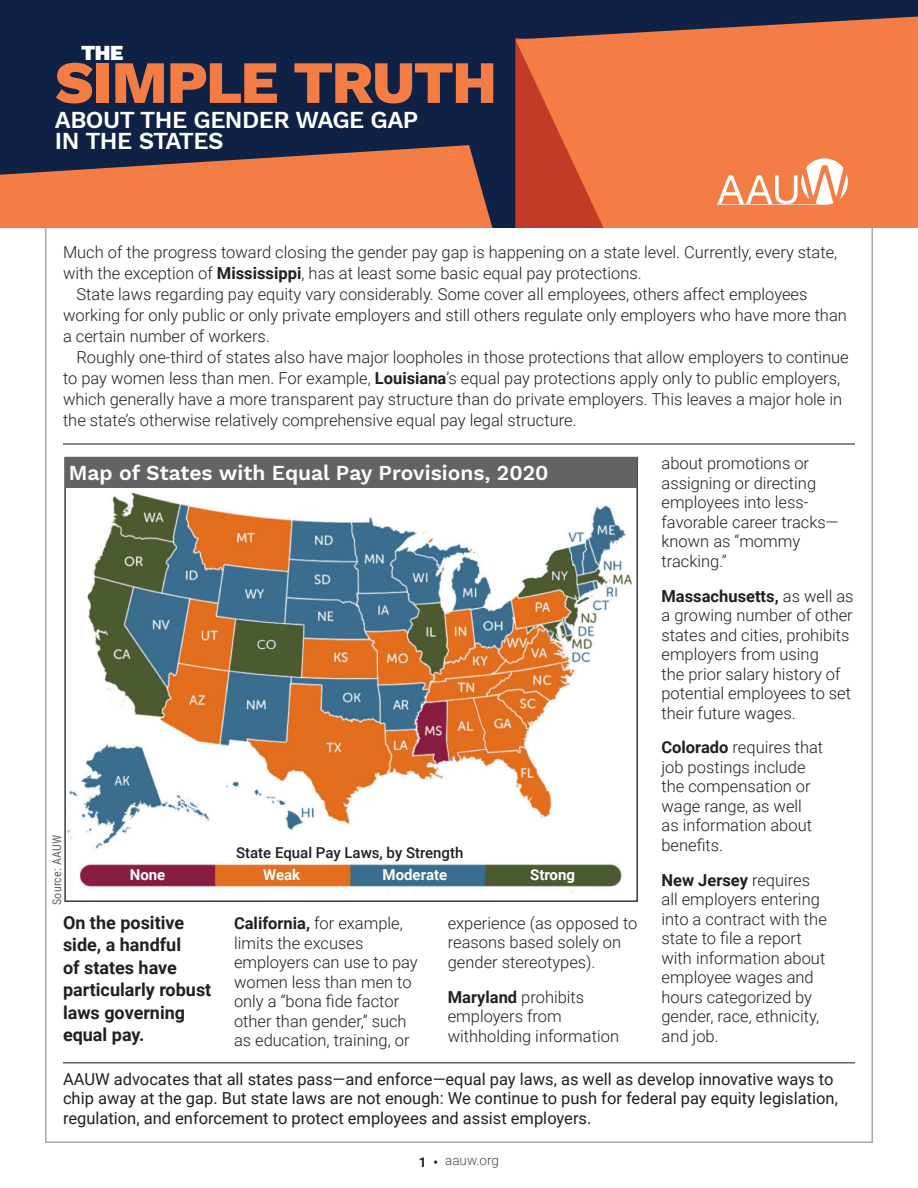
<style>
.page{position:relative;width:918px;height:1188px;background:#fff}
.page>*{position:absolute;margin:0;border:0;box-sizing:border-box;transform-origin:0 0}
.Headline{font:800 60px "Work Sans";letter-spacing:-.02em;color:#f47d46}
.Headline-2{font:600 24px/21px "Work Sans";letter-spacing:-.025em;color:#fff}
.t1{font:600 21px "Work Sans";color:#fff}
.Headline-3{font:900 21px "Work Sans";color:#fff}
.Default{font:700 18px/22.5px "Roboto";color:#231f20}
.Default-2{font:300 16.5px/19.5px "Roboto";color:#231f20}
.Pa1{font:300 16.5px/21px "Roboto";color:#231f20}
.Pa1-2{font:16.5px/19.5px "Roboto";color:#231f20}
.t2{font:500 15px "Roboto";color:#231f20}
.t3{font:700 15px "Roboto";color:#fff}
.t4{font:300 13.5px "Roboto";color:#4b4c4d}
.t5{font:12px "Roboto Condensed";letter-spacing:.015em;color:#636366}
.s1{font-weight:700}
.s2{font-weight:700;color:#231f20}
.s3{font-size:16.5px;color:#0b2345}
</style>
<div class="page">
<img style="left:67px;top:492px;width:565px;height:400px">
<div style="left:65px;top:457px;width:571px;height:31px;background:#636366"></div>
<hr style="left:63px;top:443px;width:792px;height:2px;background:#646165">
<hr style="left:63px;top:1062px;width:792px;height:2px;background:#646165">
<div style="left:0;top:0;width:918px;height:228px;background:#0f2245"></div>
<svg style="left:0;top:145px;width:492px;height:83px"></svg>
<svg style="left:515px;top:17px;width:403px;height:211px;background:#e17042"></svg>
<svg style="left:716px;top:158px;width:132px;height:47px;background:#f7a47e"></svg>
<p class="Headline-3" style="left:81px;top:41px;width:44px">THE</p>
<p class="Headline" style="left:55px;top:48px;width:443px">SIMPLE TRUTH</p>
<p class="Headline-2" style="left:55px;top:111px;width:365px">ABOUT THE GENDER WAGE GAP<br>IN THE STATES</p>
<p class="Pa1" style="left:63px;top:241px;width:776px">Much of the progress toward closing the gender pay gap is happening on a state level. Currently, every state, with the exception of <span class="s1">Mississippi</span>, has at least some basic equal pay protections.</p>
<p class="Pa1" style="left:63px;top:283px;width:785px;text-indent:14px">State laws regarding pay equity vary considerably. Some cover all employees, others affect employees working for only public or only private employers and still others regulate only employers who have more than a certain number of workers.</p>
<p class="Pa1" style="left:63px;top:346px;width:787px;text-indent:14px">Roughly one-third of states also have major loopholes in those protections that allow employers to continue to pay women less than men. For example, <span class="s1">Louisiana</span>’s equal pay protections apply only to public employers, which generally have a more transparent pay structure than do private employers. This leaves a major hole in the state’s otherwise relatively comprehensive equal pay legal structure.</p>
<p class="Default-2" style="left:662px;top:453px;width:179px">about promotions or assigning or directing employees into less&shy;favorable career tracks— known as “mommy tracking.”</p>
<p class="Default-2" style="left:662px;top:585px;width:194px"><span class="s1">Massachusetts,</span> as well as a growing number of other states and cities, prohibits employers from using<br>the prior salary history of potential employees to set their future wages.</p>
<p class="Default-2" style="left:662px;top:737px;width:163px"><span class="s1">Colorado</span> requires that job postings include the compensation or wage range, as well as information about benefits.</p>
<p class="Default-2" style="left:662px;top:869px;width:167px"><span class="s1">New Jersey</span> requires all employers entering into a contract with the state to file a report with information about employee wages and hours categorized by gender, race, ethnicity, and job.</p>
<p class="Pa1-2" style="left:63px;top:1069px;width:776px">AAUW advocates that all states pass—and enforce—equal pay laws, as well as develop innovative ways to chip away at the gap. But state laws are not enough: We continue to push for federal pay equity legislation, regulation, and enforcement to protect employees and assist employers.</p>
<p class="t1" style="left:69px;top:461px;width:481px">Map of States with Equal Pay Provisions, 2020</p>
<p class="t5" style="left:49px;top:905px;width:71px;rotate:-90deg">Source: AAUW</p>
<p class="t2" style="left:236px;top:842px;width:229px">State Equal Pay Laws, by Strength</p>
<p class="t3" style="left:130px;top:864px;width:37px">None</p>
<p class="t3" style="left:263px;top:864px;width:39px">Weak</p>
<p class="t3" style="left:383px;top:864px;width:66px">Moderate</p>
<p class="t3" style="left:530px;top:864px;width:46px">Strong</p>
<p class="Default" style="left:63px;top:910px;width:150px">On the positive side, a handful<br>of states have particularly robust laws governing equal pay.</p>
<p class="Default-2" style="left:234px;top:913px;width:185px"><span class="s1">California,</span> for example, limits the excuses employers can use to pay women less than men to only a “bona fide factor other than gender,” such as education, training, or</p>
<p class="Default-2" style="left:448px;top:913px;width:191px">experience (as opposed to reasons based solely on gender stereotypes).</p>
<p class="Default-2" style="left:448px;top:987px;width:173px"><span class="s1">Maryland</span> prohibits employers from withholding information</p>
<p class="t4" style="left:419px;top:1151px;width:82px"><span class="s2">1</span> <span class="s3">•</span> aauw.org</p>
</div>
